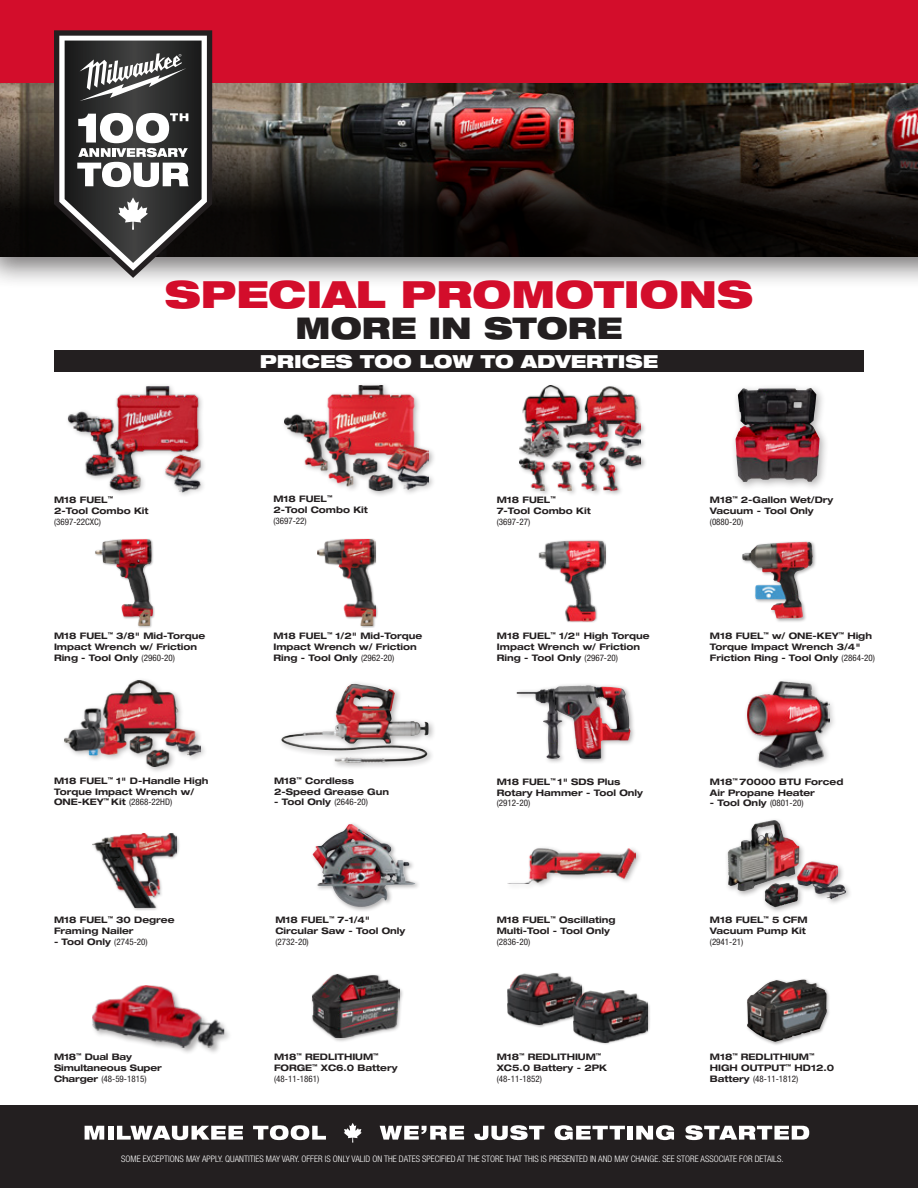
<style>
.page{position:relative;width:918px;height:1188px;background:#fff}
.page>*{position:absolute;margin:0;border:0;box-sizing:border-box;transform-origin:0 0}
.t1{font:900 expanded 37.5px "Helvetica Neue LT Std";color:#d30d2b}
.t2{font:900 expanded 30px "Helvetica Neue LT Std";color:#231f20}
.t3{font:900 expanded 18px "Helvetica Neue LT Std";color:#fff}
.t4{font:700 expanded 9px/10.8px "Helvetica Neue LT Std";color:#231f20}
.t5{font:300 condensed 9px "Helvetica Neue LT Std";color:#fff}
.s1{font-weight:400;font-stretch:condensed}
</style>
<div class="page">
<img style="left:800px;top:83px;width:118px;height:19px">
<img style="left:0;top:83px;width:800px;height:19px">
<div style="left:0;top:102px;width:918px;height:188px;background:#231f20;opacity:.75"></div>
<div style="left:0;top:0;width:918px;height:83px;background:#d30d2b"></div>
<svg style="left:0;top:114px;width:918px;height:142px;background:#281f1b"></svg>
<svg style="left:54px;top:30px;width:158px;height:248px"></svg>
<div style="left:0;top:1105px;width:918px;height:83px;background:#231f20"></div>
<svg style="left:85px;top:1126px;width:19px;height:14px"></svg>
<div style="left:108px;top:1126px;width:5px;height:14px;background:#fff"></div>
<svg style="left:117px;top:1126px;width:126px;height:14px"></svg>
<svg style="left:253px;top:1125px;width:73px;height:15px"></svg>
<svg style="left:380px;top:1126px;width:84px;height:14px"></svg>
<svg style="left:474px;top:1125px;width:70px;height:15px"></svg>
<svg style="left:555px;top:1125px;width:70px;height:15px"></svg>
<div style="left:627px;top:1126px;width:6px;height:14px;background:#fff"></div>
<svg style="left:636px;top:1125px;width:38px;height:15px"></svg>
<svg style="left:685px;top:1125px;width:124px;height:15px"></svg>
<svg style="left:344px;top:1123px;width:18px;height:20px"></svg>
<div style="left:54px;top:351px;width:810px;height:21px;background:#231f20"></div>
<div style="left:282px;top:382px;width:154px;height:116px;background:#231f20;opacity:.35"></div>
<img style="left:285px;top:386px;width:144px;height:104px">
<img style="left:65px;top:681px;width:136px;height:86px">
<div style="left:278px;top:680px;width:158px;height:90px;background:#231f20;opacity:.35"></div>
<img style="left:314px;top:684px;width:41px;height:49px">
<img style="left:67px;top:386px;width:137px;height:106px">
<div style="left:725px;top:817px;width:127px;height:96px;background:#231f20;opacity:.35"></div>
<img style="left:728px;top:820px;width:46px;height:66px">
<div style="left:517px;top:383px;width:130px;height:114px;background:#231f20;opacity:.35"></div>
<img style="left:519px;top:386px;width:122px;height:105px">
<div style="left:514px;top:682px;width:122px;height:83px;background:#231f20;opacity:.35"></div>
<img style="left:517px;top:685px;width:69px;height:9px">
<div style="left:731px;top:384px;width:98px;height:108px;background:#231f20;opacity:.35"></div>
<img style="left:736px;top:388px;width:74px;height:53px">
<div style="left:743px;top:678px;width:95px;height:97px;background:#231f20;opacity:.35"></div>
<img style="left:747px;top:682px;width:82px;height:85px">
<div style="left:538px;top:539px;width:69px;height:84px;background:#231f20;opacity:.35"></div>
<img style="left:539px;top:539px;width:66px;height:83px">
<div style="left:741px;top:540px;width:75px;height:83px;background:#231f20;opacity:.35"></div>
<img style="left:742px;top:542px;width:64px;height:61px">
<div style="left:317px;top:539px;width:61px;height:89px;background:#231f20;opacity:.35"></div>
<img style="left:318px;top:539px;width:57px;height:87px">
<div style="left:94px;top:538px;width:62px;height:90px;background:#231f20;opacity:.35"></div>
<img style="left:95px;top:540px;width:44px;height:84px">
<div style="left:507px;top:972px;width:78px;height:56px;background:#231f20;opacity:.35"></div>
<img style="left:508px;top:973px;width:73px;height:52px">
<div style="left:573px;top:990px;width:77px;height:55px;background:#231f20;opacity:.35"></div>
<img style="left:574px;top:991px;width:73px;height:51px">
<div style="left:91px;top:832px;width:90px;height:79px;background:#231f20;opacity:.35"></div>
<img style="left:92px;top:834px;width:85px;height:73px">
<div style="left:310px;top:973px;width:94px;height:69px;background:#231f20;opacity:.35"></div>
<img style="left:312px;top:975px;width:88px;height:63px">
<div style="left:746px;top:978px;width:85px;height:68px;background:#231f20;opacity:.35"></div>
<img style="left:747px;top:980px;width:80px;height:62px">
<div style="left:310px;top:822px;width:111px;height:90px;background:#231f20;opacity:.35"></div>
<img style="left:313px;top:824px;width:75px;height:83px">
<div style="left:506px;top:845px;width:136px;height:45px;background:#231f20;opacity:.35"></div>
<img style="left:508px;top:848px;width:128px;height:35px">
<div style="left:91px;top:984px;width:141px;height:72px;background:#231f20;opacity:.35"></div>
<img style="left:92px;top:985px;width:132px;height:63px">
<p class="t1" style="left:165px;top:270px;width:590px">SPECIAL PROMOTIONS</p>
<p class="t2" style="left:296px;top:309px;width:328px">MORE IN STORE</p>
<p class="t3" style="left:260px;top:349px;width:400px">PRICES TOO LOW TO ADVERTISE</p>
<p class="t4" style="left:273px;top:493px;width:96px">M18 FUEL<sup>™<br></sup>2-Tool Combo Kit <span class="s1">(3697-22)</span></p>
<p class="t4" style="left:54px;top:494px;width:96px">M18 FUEL<sup>™<br></sup>2-Tool Combo Kit <span class="s1">(3697-22CXC)</span></p>
<p class="t4" style="left:497px;top:494px;width:95px">M18 FUEL<sup>™<br></sup>7-Tool Combo Kit <span class="s1">(3697-27)</span></p>
<p class="t4" style="left:710px;top:494px;width:125px">M18<sup>™</sup> 2-Gallon Wet/Dry<br>Vacuum - Tool Only <span class="s1">(0880-20)</span></p>
<p class="t4" style="left:54px;top:630px;width:153px">M18 FUEL<sup>™</sup> 3/8" Mid-Torque<br>Impact Wrench w/ Friction<br>Ring - Tool Only <span class="s1">(2960-20)</span></p>
<p class="t4" style="left:273px;top:630px;width:151px">M18 FUEL<sup>™</sup> 1/2" Mid-Torque<br>Impact Wrench w/ Friction<br>Ring - Tool Only <span class="s1">(2962-20)</span></p>
<p class="t4" style="left:497px;top:630px;width:154px">M18 FUEL<sup>™</sup> 1/2" High Torque<br>Impact Wrench w/ Friction<br>Ring - Tool Only <span class="s1">(2967-20)</span></p>
<p class="t4" style="left:710px;top:630px;width:167px">M18 FUEL<sup>™</sup> w/ ONE-KEY<sup>™</sup> High<br>Torque Impact Wrench 3/4"<br>Friction Ring - Tool Only <span class="s1">(2864-20)</span></p>
<p class="t4" style="left:54px;top:775px;width:156px">M18 FUEL<sup>™</sup> 1" D-Handle High<br>Torque Impact Wrench w/<br>ONE-KEY<sup>™</sup> Kit <span class="s1">(2868-22HD)</span></p>
<p class="t4" style="left:274px;top:775px;width:116px">M18<sup>™</sup> Cordless<br>2-Speed Grease Gun</p>
<p class="t4" style="left:274px;top:797px;width:95px">- Tool Only <span class="s1">(2646-20)</span></p>
<p class="t4" style="left:497px;top:776px;width:148px">M18 FUEL<sup>™</sup> 1" SDS Plus<br>Rotary Hammer - Tool Only <span class="s1">(2912-20)</span></p>
<p class="t4" style="left:710px;top:776px;width:135px">M18<sup>™</sup> 70000 BTU Forced<br>Air Propane Heater</p>
<p class="t4" style="left:710px;top:798px;width:95px">- Tool Only <span class="s1">(0801-20)</span></p>
<p class="t4" style="left:54px;top:915px;width:122px">M18 FUEL<sup>™</sup> 30 Degree<br>Framing Nailer</p>
<p class="t4" style="left:54px;top:936px;width:95px">- Tool Only <span class="s1">(2745-20)</span></p>
<p class="t4" style="left:54px;top:1052px;width:109px">M18<sup>™</sup> Dual Bay<br>Simultaneous Super<br>Charger <span class="s1">(48-59-1815)</span></p>
<p class="t4" style="left:275px;top:915px;width:131px">M18 FUEL<sup>™</sup> 7-1/4"<br>Circular Saw - Tool Only <span class="s1">(2732-20)</span></p>
<p class="t4" style="left:710px;top:915px;width:99px">M18 FUEL<sup>™</sup> 5 CFM<br>Vacuum Pump Kit <span class="s1">(2941-21)</span></p>
<p class="t4" style="left:497px;top:915px;width:120px">M18 FUEL<sup>™</sup> Oscillating<br>Multi-Tool - Tool Only <span class="s1">(2836-20)</span></p>
<p class="t4" style="left:274px;top:1052px;width:125px">M18<sup>™</sup> REDLITHIUM<sup>™<br></sup>FORGE<sup>™</sup> XC6.0 Battery <span class="s1">(48-11-1861)</span></p>
<p class="t4" style="left:497px;top:1052px;width:112px">M18<sup>™</sup> REDLITHIUM<sup>™<br></sup>XC5.0 Battery - 2PK <span class="s1">(48-11-1852)</span></p>
<p class="t4" style="left:710px;top:1052px;width:126px">M18<sup>™</sup> REDLITHIUM<sup>™<br></sup>HIGH OUTPUT<sup>™</sup> HD12.0<br>Battery <span class="s1">(48-11-1812)</span></p>
<p class="t5" style="left:121px;top:1154px;width:664px">SOME EXCEPTIONS MAY APPLY. QUANTITIES MAY VARY. OFFER IS ONLY VALID ON THE DATES SPECIFIED AT THE STORE THAT THIS IS PRESENTED IN AND MAY CHANGE. SEE STORE ASSOCIATE FOR DETAILS.</p>
</div>
